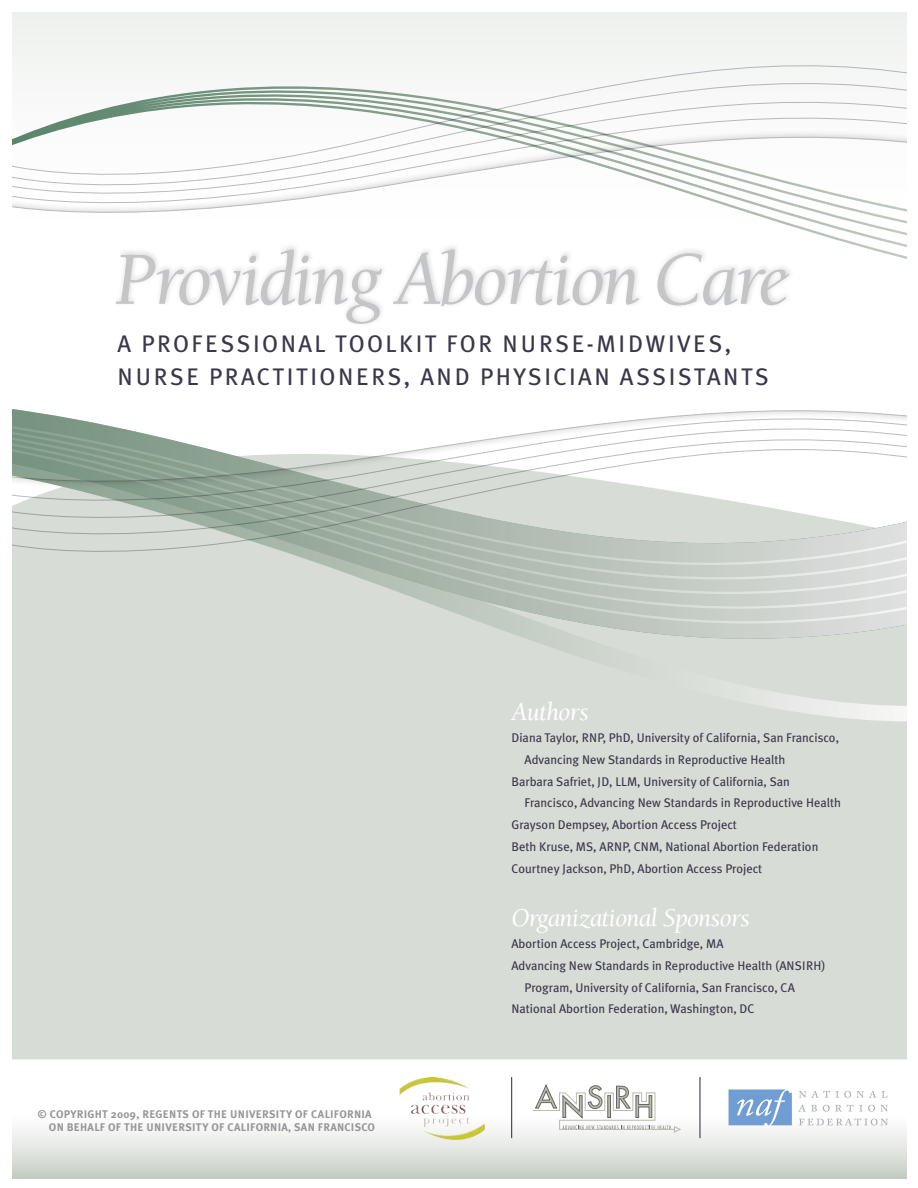
<style>
.page{position:relative;width:918px;height:1188px;background:#fff}
.page>*{position:absolute;margin:0;border:0;box-sizing:border-box;transform-origin:0 0}
.t1{font:italic 77.1px "Berkeley";letter-spacing:-.04em;color:#babcbe}
.t2{font:italic 26.25px "Berkeley";letter-spacing:-.03em;color:#fff}
.t3{font:24px/33px "Meta Plus Book Caps";letter-spacing:.1em;color:#3b374a}
.t4{font:12.6px "Meta Plus";color:#3b374a}
.t5{font:700 11.1px/13.8px "Meta Plus";letter-spacing:.025em;color:#949698;text-align:right}
</style>
<div class="page">
<div style="left:12px;top:723px;width:895px;height:336px;background:#d7dcd6"></div>
<div style="left:12px;top:639px;width:895px;height:84px;background:#d7dcd6"></div>
<svg style="left:12px;top:625px;width:895px;height:14px;background:#d2d8d2"></svg>
<svg style="left:12px;top:553px;width:895px;height:72px;background:#ccd2cc"></svg>
<svg style="left:12px;top:1077px;width:895px;height:102px"></svg>
<div style="left:0;top:0;width:918px;height:332px;background:#f0f3f1"></div>
<svg style="left:533px;top:1084px;width:148px;height:49px"></svg>
<img style="left:400px;top:1077px;width:70px;height:18px">
<svg style="left:729px;top:1089px;width:63px;height:36px;background:#85acd9"></svg>
<svg style="left:799px;top:1091px;width:31px;height:7px"></svg>
<svg style="left:836px;top:1091px;width:15px;height:7px"></svg>
<svg style="left:857px;top:1091px;width:19px;height:7px"></svg>
<svg style="left:882px;top:1091px;width:6px;height:7px"></svg>
<svg style="left:798px;top:1105px;width:19px;height:7px"></svg>
<svg style="left:823px;top:1105px;width:39px;height:7px"></svg>
<svg style="left:868px;top:1105px;width:7px;height:7px"></svg>
<svg style="left:881px;top:1105px;width:7px;height:7px"></svg>
<svg style="left:799px;top:1118px;width:89px;height:7px"></svg>
<hr style="left:511px;top:1077px;width:1px;height:61px;background:#3b374a">
<hr style="left:699px;top:1077px;width:2px;height:61px;background:#3b374a">
<svg style="left:12px;top:231px;width:896px;height:101px"></svg>
<svg style="left:12px;top:413px;width:895px;height:10px"></svg>
<svg style="left:12px;top:423px;width:895px;height:8px"></svg>
<svg style="left:12px;top:431px;width:895px;height:122px"></svg>
<div style="left:12px;top:223px;width:896px;height:8px;background:#fff"></div>
<hr style="left:12px;top:219px;width:896px;height:4px;background:#fff">
<svg style="left:12px;top:211px;width:896px;height:8px"></svg>
<svg style="left:12px;top:64px;width:896px;height:147px"></svg>
<div style="left:0;top:0;width:12px;height:1188px;background:#fff"></div>
<div style="left:0;top:0;width:918px;height:12px;background:#fff"></div>
<div style="left:908px;top:0;width:10px;height:1188px;background:#fff"></div>
<h1 class="t1" style="left:115px;top:239px;width:676px">Providing Abortion Care</h1>
<h3 class="t3" style="left:118px;top:327px;width:653px">A PROFESSIONAL TOOLKIT FOR N URSE-MIDWIVES,<br>N URSE PRACTITIONERS, AND PHYSICIAN ASSISTANTS</h3>
<p class="t5" style="left:38px;top:1107px;width:339px">© COPYRIGHT 2009, REGENTS OF THE UNIVERSITY OF CALIFORNIA<br>ON BEHALF OF THE UNIVERSITY OF CALIFORNIA, SAN FRANCISCO</p>
<h2 class="t2" style="left:512px;top:698px;width:79px">Authors</h2>
<p class="t4" style="left:512px;top:730px;width:329px">Diana Taylor, RNP, PhD, University of California, San Francisco,</p>
<p class="t4" style="left:525px;top:752px;width:262px">Advancing New Standards in Reproductive Health</p>
<p class="t4" style="left:512px;top:774px;width:280px">Barbara Safriet, JD, LLM, University of California, San</p>
<p class="t4" style="left:525px;top:796px;width:318px">Francisco, Advancing New Standards in Reproductive Health</p>
<p class="t4" style="left:512px;top:818px;width:227px">Grayson Dempsey, Abortion Access Project</p>
<p class="t4" style="left:512px;top:839px;width:308px">Beth Kruse, MS, ARNP, CNM, National Abortion Federation</p>
<p class="t4" style="left:512px;top:861px;width:252px">Courtney Jackson, PhD, Abortion Access Project</p>
<h2 class="t2" style="left:512px;top:904px;width:240px">Organizational Sponsors</h2>
<p class="t4" style="left:512px;top:936px;width:214px">Abortion Access Project, Cambridge, MA</p>
<p class="t4" style="left:512px;top:958px;width:315px">Advancing New Standards in Reproductive Health (ANSIRH)</p>
<p class="t4" style="left:525px;top:980px;width:272px">Program, University of California, San Francisco, CA</p>
<p class="t4" style="left:512px;top:1002px;width:245px">National Abortion Federation, Washington, DC</p>
</div>
